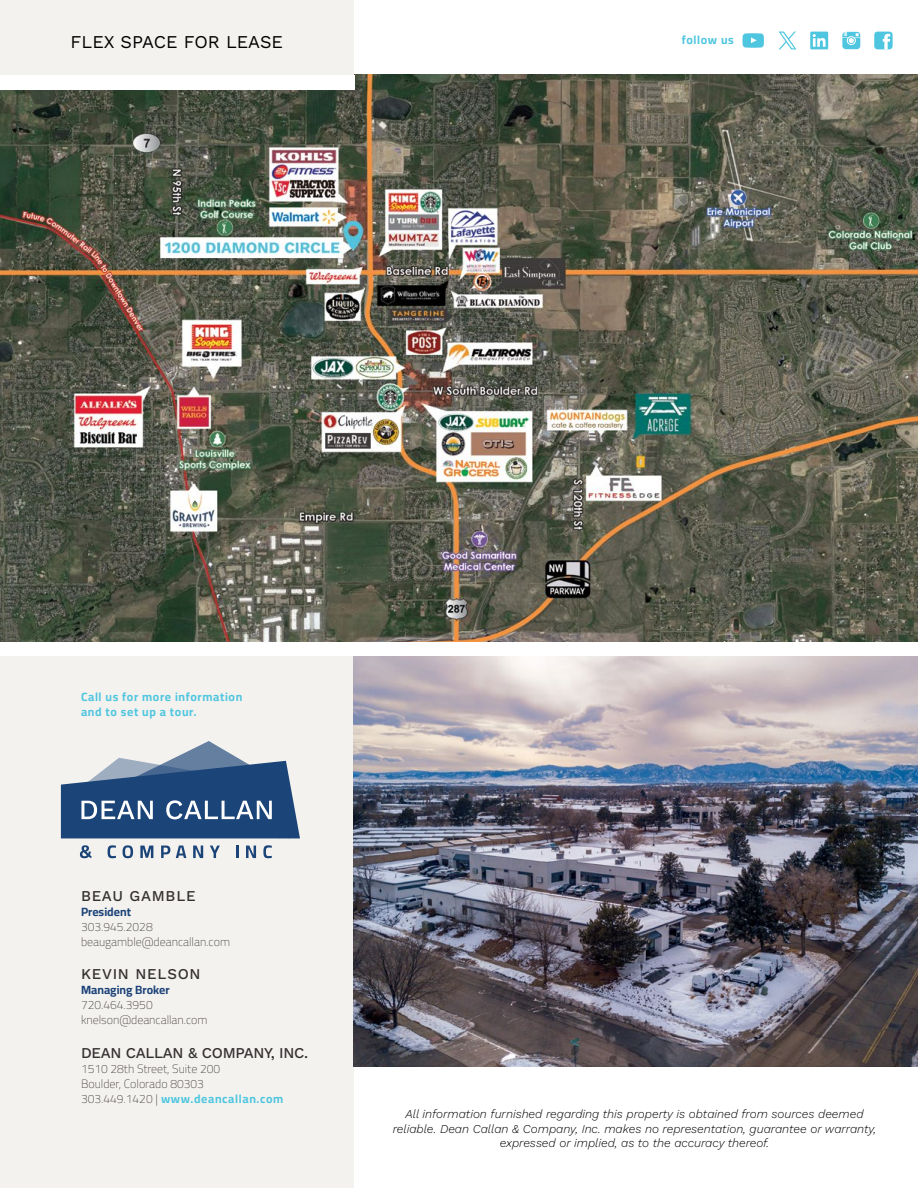
<style>
.page{position:relative;width:918px;height:1188px;background:#fff}
.page>*{position:absolute;margin:0;border:0;box-sizing:border-box;transform-origin:0 0}
.t1{font:18px "Work Sans";color:#000}
.t2{font:500 15px "Work Sans";letter-spacing:-.02em;color:#353132}
.t3{font:500 15px "Work Sans";letter-spacing:.05em;color:#353132}
.t4{font:italic 300 12px/14.4px "Work Sans";color:#000;text-align:center}
.t5{font:12px/15px "Cairo";color:#353132}
.t6{font:12px/15px "Cairo";letter-spacing:.05em;color:#4fc6df}
.t7{font:12px "Cairo";color:#1c4378}
.s1{color:#4fc6df}
</style>
<div class="page">
<img style="left:0;top:75px;width:918px;height:567px">
<div style="left:0;top:0;width:354px;height:81px;background:#f4f2ef"></div>
<div style="left:0;top:75px;width:354px;height:15px;background:#fff"></div>
<div style="left:0;top:657px;width:354px;height:531px;background:#f4f2ef"></div>
<svg style="left:61px;top:741px;width:239px;height:97px"></svg>
<svg style="left:80px;top:845px;width:12px;height:13px"></svg>
<svg style="left:108px;top:845px;width:8px;height:13px"></svg>
<svg style="left:123px;top:845px;width:10px;height:13px"></svg>
<svg style="left:140px;top:846px;width:13px;height:12px"></svg>
<svg style="left:161px;top:846px;width:9px;height:12px"></svg>
<svg style="left:176px;top:846px;width:10px;height:12px"></svg>
<svg style="left:193px;top:846px;width:10px;height:12px"></svg>
<svg style="left:210px;top:846px;width:10px;height:12px"></svg>
<svg style="left:236px;top:846px;width:2px;height:12px"></svg>
<svg style="left:246px;top:846px;width:10px;height:12px"></svg>
<svg style="left:263px;top:845px;width:9px;height:13px"></svg>
<img style="left:353px;top:657px;width:565px;height:409px">
<svg style="left:842px;top:32px;width:18px;height:17px"></svg>
<div style="left:810px;top:32px;width:18px;height:17px;background:#4fc6df"></div>
<svg style="left:813px;top:34px;width:13px;height:13px"></svg>
<div style="left:874px;top:32px;width:19px;height:17px;background:#4fc6df;border-radius:3px"></div>
<svg style="left:883px;top:34px;width:7px;height:15px"></svg>
<svg style="left:742px;top:33px;width:22px;height:15px"></svg>
<svg style="left:779px;top:32px;width:17px;height:17px"></svg>
<h1 class="t1" style="left:71px;top:28px;width:214px">FLEX SPACE FOR LEASE</h1>
<p class="t6" style="left:682px;top:33px;width:54px">follow us</p>
<p class="t6" style="left:81px;top:690px;width:163px">Call us for more information and to set up a tour.</p>
<p class="t3" style="left:81px;top:884px;width:116px">BEAU GAMBLE</p>
<p class="t7" style="left:81px;top:903px;width:52px">President</p>
<p class="t5" style="left:81px;top:919px;width:151px">303.945.2028 beaugamble@deancallan.com</p>
<p class="t3" style="left:81px;top:963px;width:121px">KEVIN NELSON</p>
<p class="t7" style="left:81px;top:981px;width:90px">Managing Broker</p>
<p class="t5" style="left:81px;top:998px;width:128px">720.464.3950 knelson@deancallan.com</p>
<p class="t2" style="left:81px;top:1042px;width:229px">DEAN CALLAN &amp; COMPANY, INC.</p>
<p class="t5" style="left:81px;top:1062px;width:204px">1510 28th Street, Suite 200<br>Boulder, Colorado 80303<br>303.449.1420 | <span class="s1">www.deancallan.com</span></p>
<p class="t4" style="left:393px;top:1106px;width:485px">All information furnished regarding this property is obtained from sources deemed reliable. Dean Callan &amp; Company, Inc. makes no representation, guarantee or warranty, expressed or implied, as to the accuracy thereof.</p>
</div>
